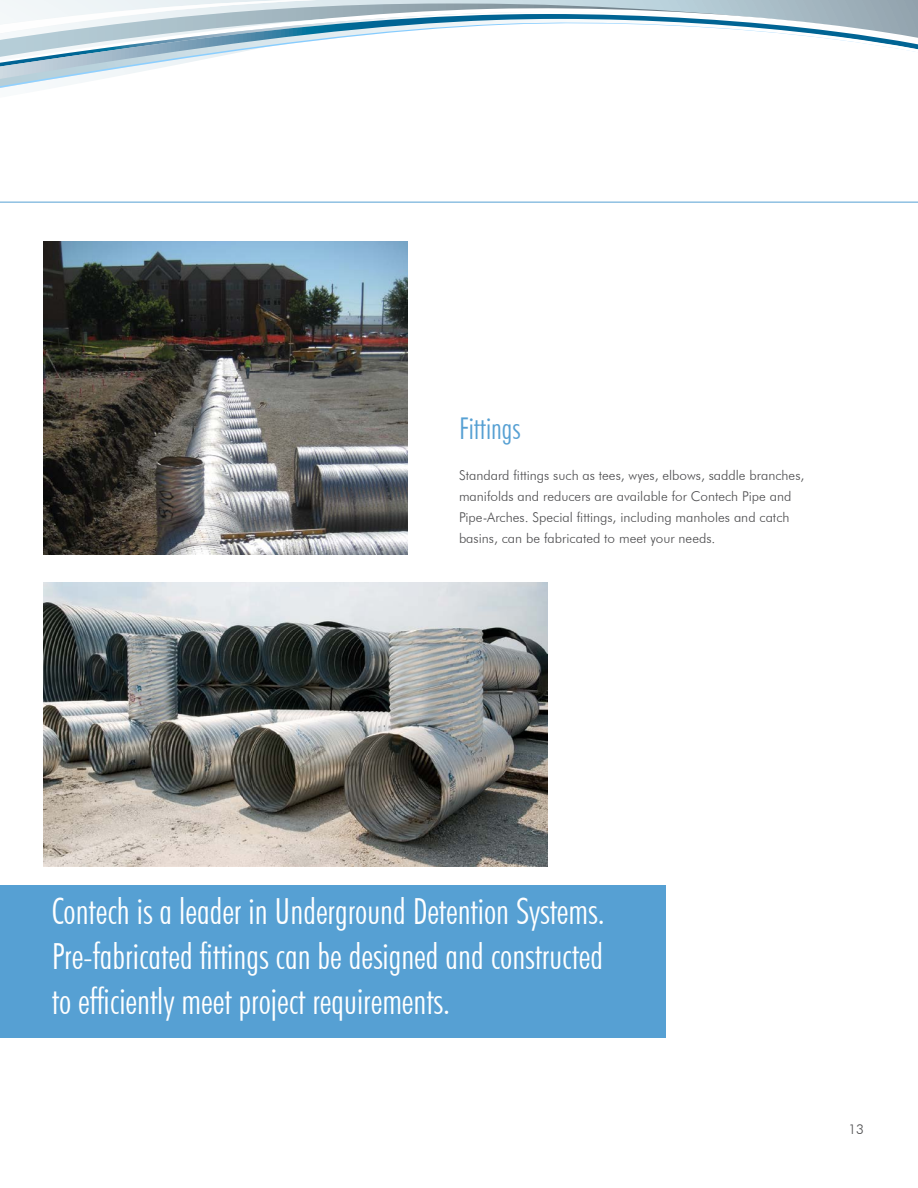
<style>
.page{position:relative;width:918px;height:1188px;background:#fff}
.page>*{position:absolute;margin:0;border:0;box-sizing:border-box;transform-origin:0 0}
.t1{font:300 condensed 36px/45px "Futura BT";color:#fff;text-align:justify}
.t2{font:300 condensed 30px "Futura BT";color:#56a0d3}
.t3{font:300 13.5px/21px "Futura BT";color:#4d4d4f}
</style>
<div class="page">
<svg style="left:317px;top:0;width:601px;height:3px;background:#bccfd7"></svg>
<svg style="left:0;top:6px;width:918px;height:6px"></svg>
<svg style="left:0;top:14px;width:918px;height:5px"></svg>
<svg style="left:0;top:19px;width:918px;height:69px"></svg>
<hr style="left:0;top:202px;width:918px;height:1px;background:#56a0d3">
<img style="left:43px;top:242px;width:364px;height:313px">
<img style="left:43px;top:583px;width:505px;height:284px">
<div style="left:0;top:885px;width:665px;height:153px;background:#56a0d3"></div>
<h2 class="t2" style="left:459px;top:410px;width:63px">Fittings</h2>
<p class="t3" style="left:459px;top:464px;width:347px">Standard fittings such as tees, wyes, elbows, saddle branches, manifolds and reducers are available for Contech Pipe and Pipe-Arches. Special fittings, including manholes and catch basins, can be fabricated to meet your needs.</p>
<h1 class="t1" style="left:52px;top:889px;width:554px">Contech is a leader in Underground Detention Systems.<br>Pre-fabricated fittings can be designed and constructed to efficiently meet project requirements.</h1>
<p class="t3" style="left:848px;top:1119px;width:17px">13</p>
</div>
